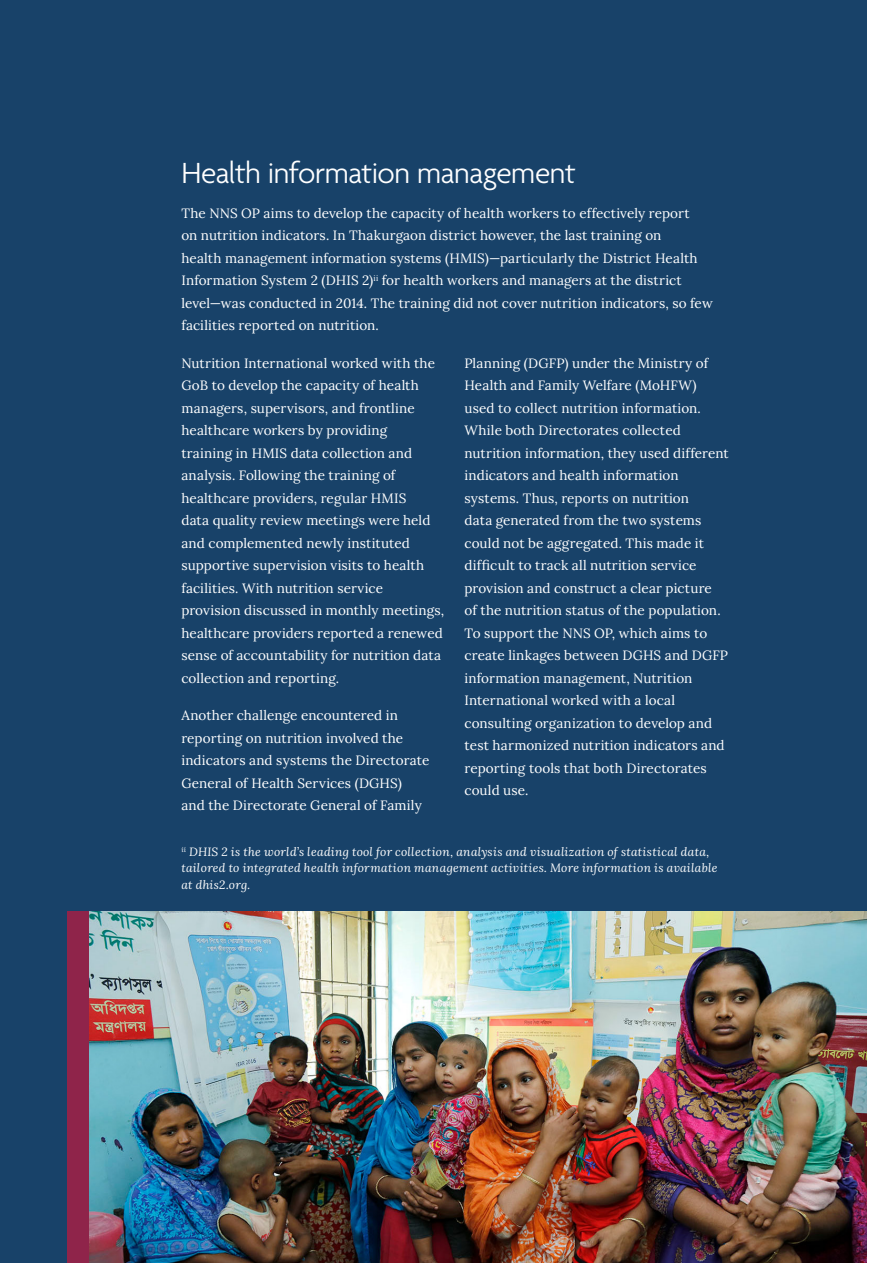
<style>
.page{position:relative;width:893px;height:1263px;background:#fff}
.page>*{position:absolute;margin:0;border:0;box-sizing:border-box;transform-origin:0 0}
.t1{font:300 31.5px "Agenda";letter-spacing:-.015em;color:#fff}
.t2{font:13.5px/22.5px "Lora";letter-spacing:.01em;color:#fff}
.t3{font:italic 12px/16.5px "Lora";letter-spacing:.025em;color:#fff}
</style>
<div class="page">
<div style="left:0;top:0;width:866px;height:1263px;background:#184269"></div>
<div style="left:67px;top:911px;width:44px;height:352px;background:#8f244a"></div>
<img style="left:89px;top:911px;width:777px;height:352px">
<h1 class="t1" style="left:181px;top:156px;width:396px">Health information management</h1>
<p class="t2" style="left:181px;top:201px;width:533px">The NNS OP aims to develop the capacity of health workers to effectively report<br>on nutrition indicators. In Thakurgaon district however, the last training on<br>health management information systems (HMIS)—particularly the District Health Information System 2 (DHIS 2)<sup>ii</sup> for health workers and managers at the district level—was conducted in 2014. The training did not cover nutrition indicators, so few facilities reported on nutrition.</p>
<p class="t2" style="left:181px;top:351px;width:264px">Nutrition International worked with the GoB to develop the capacity of health managers, supervisors, and frontline healthcare workers by providing<br>training in HMIS data collection and analysis. Following the training of healthcare providers, regular HMIS<br>data quality review meetings were held and complemented newly instituted supportive supervision visits to health facilities. With nutrition service provision discussed in monthly meetings, healthcare providers reported a renewed sense of accountability for nutrition data collection and reporting.</p>
<p class="t2" style="left:181px;top:703px;width:250px">Another challenge encountered in reporting on nutrition involved the indicators and systems the Directorate General of Health Services (DGHS)<br>and the Directorate General of Family</p>
<p class="t2" style="left:464px;top:351px;width:266px">Planning (DGFP) under the Ministry of Health and Family Welfare (MoHFW) used to collect nutrition information.<br>While both Directorates collected nutrition information, they used different indicators and health information systems. Thus, reports on nutrition<br>data generated from the two systems could not be aggregated. This made it difficult to track all nutrition service provision and construct a clear picture<br>of the nutrition status of the population.<br>To support the NNS OP, which aims to create linkages between DGHS and DGFP information management, Nutrition International worked with a local consulting organization to develop and test harmonized nutrition indicators and reporting tools that both Directorates could use.</p>
<p class="t3" style="left:181px;top:843px;width:538px"><sup>ii</sup> DHIS 2 is the world’s leading tool for collection, analysis and visualization of statistical data, tailored to integrated health information management activities. More information is available at dhis2.org.</p>
</div>
